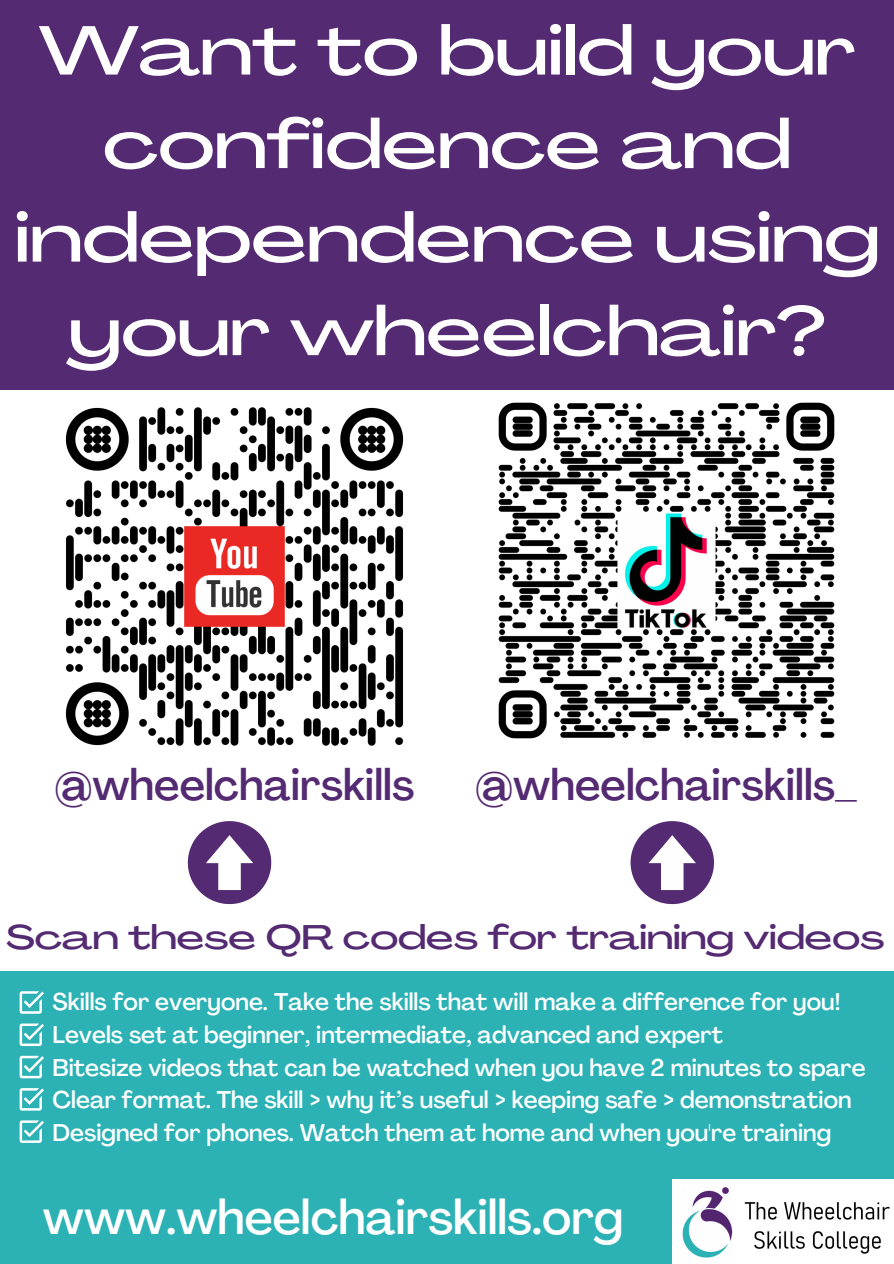
<style>
.page{position:relative;width:894px;height:1264px;background:#fff}
.page>*{position:absolute;margin:0;border:0;box-sizing:border-box;transform-origin:0 0}
.t1{font:500 68.25px/93.4px "Agrandir Grand";color:#fff;text-align:center}
.t2{font:500 48px "Agrandir";color:#fff}
.t3{font:500 43.5px "Agrandir";color:#542a72}
.t4{font:500 33.75px "Agrandir Grand";color:#542a72}
.t5{font:500 23.85px/32.7px "Agrandir";color:#fff}
</style>
<div class="page">
<img style="left:47px;top:389px;width:374px;height:357px">
<img style="left:485px;top:389px;width:361px;height:350px">
<div style="left:0;top:971px;width:893px;height:292px;background:#2cb2b5"></div>
<img style="left:672px;top:1179px;width:221px;height:84px">
<div style="left:0;top:0;width:893px;height:389px;background:#542a72"></div>
<svg style="left:188px;top:821px;width:83px;height:83px"></svg>
<svg style="left:630px;top:821px;width:83px;height:83px"></svg>
<svg style="left:20px;top:991px;width:24px;height:22px"></svg>
<svg style="left:20px;top:1023px;width:24px;height:23px"></svg>
<svg style="left:20px;top:1055px;width:24px;height:23px"></svg>
<svg style="left:20px;top:1088px;width:24px;height:22px"></svg>
<svg style="left:20px;top:1120px;width:24px;height:22px"></svg>
<p class="t1" style="left:15px;top:11px;width:866px">Want to build your confidence and independence using your wheelchair?</p>
<p class="t3" style="left:54px;top:767px;width:361px">@wheelchairskills</p>
<p class="t3" style="left:475px;top:767px;width:383px">@wheelchairskills_</p>
<p class="t4" style="left:6px;top:923px;width:879px">Scan these QR codes for training videos</p>
<p class="t5" style="left:52px;top:987px;width:789px">Skills for everyone. Take the skills that will make a difference for you!<br>Levels set at beginner, intermediate, advanced and expert</p>
<p class="t5" style="left:52px;top:1053px;width:814px">Bitesize videos that can be watched when you have 2 minutes to spare</p>
<p class="t5" style="left:52px;top:1085px;width:800px">Clear format. The skill &gt; why it’s useful &gt; keeping safe &gt; demonstration</p>
<p class="t5" style="left:52px;top:1118px;width:780px">Designed for phones. Watch them at home and when you're training</p>
<p class="t2" style="left:43px;top:1197px;width:582px">www.wheelchairskills.org</p>
</div>
